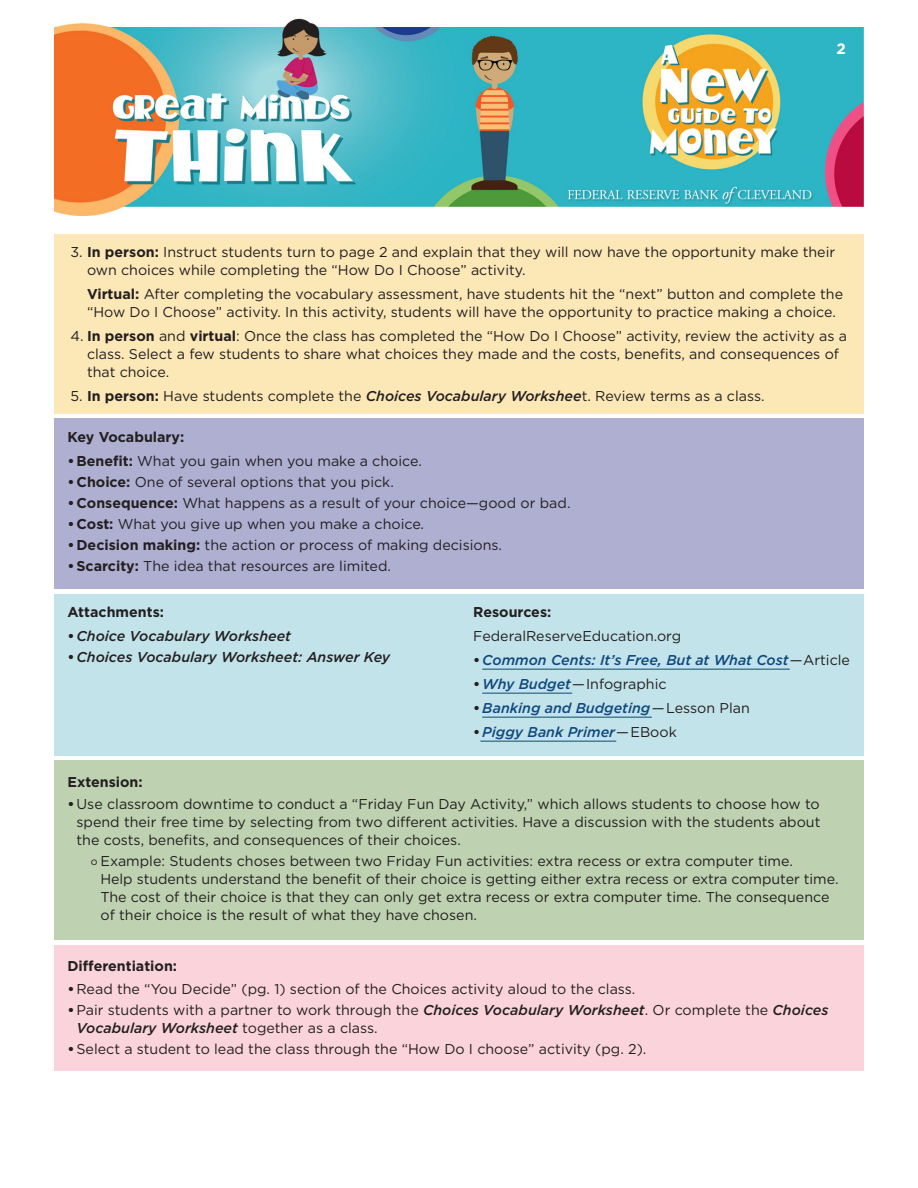
<style>
.page{position:relative;width:918px;height:1188px;background:#fff}
.page>*{position:absolute;margin:0;border:0;box-sizing:border-box;transform-origin:0 0}
.t1{font:700 15px "Gotham";color:#fff}
.t2{font:14.25px/18px "Gotham";color:#231f20}
.t3{font:italic 500 14.25px "Gotham";color:#0f487d}
.t4{font:italic 500 14.25px "Gotham";color:#231f20}
.t5{font:700 14.25px "Gotham";color:#231f20}
.s1{font-weight:700}
.s2{font-weight:500;font-style:italic}
.s3{font-weight:700;font-style:normal;color:#231f20}
.s4{font-weight:400;font-style:normal;color:#231f20}
.s5{font-weight:500;font-style:italic;color:#0f487d}
.s6{font-weight:700;font-style:normal}
.s7{font-size:10.5px}
</style>
<div class="page">
<img style="left:54px;top:18px;width:810px;height:198px">
<div style="left:54px;top:418px;width:810px;height:172px;background:#afafd2"></div>
<div style="left:54px;top:594px;width:404px;height:162px;background:#c2e3e9"></div>
<div style="left:460px;top:594px;width:404px;height:162px;background:#c2e3e9"></div>
<hr style="left:482px;top:669px;width:308px;height:1px;background:#0f487d">
<hr style="left:482px;top:693px;width:90px;height:1px;background:#0f487d">
<hr style="left:482px;top:717px;width:170px;height:1px;background:#0f487d">
<hr style="left:480px;top:741px;width:136px;height:1px;background:#0f487d">
<div style="left:54px;top:234px;width:810px;height:180px;background:#fce7b7"></div>
<div style="left:54px;top:760px;width:810px;height:180px;background:#bed2b1"></div>
<div style="left:54px;top:945px;width:810px;height:126px;background:#fad3db"></div>
<p class="t1" style="left:837px;top:39px;width:11px">2</p>
<p class="t2" style="left:87px;top:243px;width:750px;text-indent:-16px">3. <span class="s1">In person:</span> Instruct students turn to page 2 and explain that they will now have the opportunity make their own choices while completing the “How Do I Choose” activity.</p>
<p class="t2" style="left:87px;top:285px;width:758px"><span class="s1">Virtual:</span> After completing the vocabulary assessment, have students hit the “next” button and complete the “How Do I Choose” activity. In this activity, students will have the opportunity to practice making a choice.</p>
<p class="t2" style="left:87px;top:327px;width:762px;text-indent:-16px">4. <span class="s1">In person</span> and <span class="s1">virtual</span>: Once the class has completed the “How Do I Choose” activity, review the activity as a class. Select a few students to share what choices they made and the costs, benefits, and consequences of that choice.</p>
<p class="t2" style="left:70px;top:387px;width:696px">5. <span class="s1">In person:</span> Have students complete the <span class="s2">Choices Vocabulary Workshee</span>t. Review terms as a class.</p>
<p class="t5" style="left:68px;top:427px;width:118px">Key Vocabulary:</p>
<p class="t2" style="left:68px;top:452px;width:356px"><span class="s1">•Benefit:</span> What you gain when you make a choice.</p>
<p class="t2" style="left:68px;top:473px;width:328px"><span class="s1">•Choice:</span> One of several options that you pick.</p>
<p class="t2" style="left:68px;top:494px;width:505px"><span class="s1">•Consequence:</span> What happens as a result of your choice—good or bad.</p>
<p class="t2" style="left:68px;top:515px;width:358px"><span class="s1">•Cost:</span> What you give up when you make a choice.</p>
<p class="t2" style="left:68px;top:536px;width:436px"><span class="s1">•Decision making:</span> the action or process of making decisions.</p>
<p class="t2" style="left:68px;top:557px;width:325px"><span class="s1">•Scarcity:</span> The idea that resources are limited.</p>
<p class="t5" style="left:473px;top:603px;width:80px">Resources:</p>
<p class="t2" style="left:473px;top:627px;width:209px">FederalReserveEducation.org</p>
<p class="t3" style="left:473px;top:651px;width:378px"><span class="s3">•</span>Common Cents: It’s Free, But at What Cost<span class="s4">—Article</span></p>
<p class="t2" style="left:473px;top:675px;width:195px"><span class="s1">•</span><span class="s5">Why Budget</span>—Infographic</p>
<p class="t3" style="left:473px;top:699px;width:278px"><span class="s3">•</span>Banking and Budgeting<span class="s4">—Lesson Plan</span></p>
<p class="t3" style="left:473px;top:723px;width:205px"><span class="s3">•</span>Piggy Bank Primer<span class="s4">—EBook</span></p>
<p class="t5" style="left:68px;top:603px;width:98px">Attachments:</p>
<p class="t4" style="left:68px;top:627px;width:225px"><span class="s6">•</span>Choice Vocabulary Worksheet</p>
<p class="t4" style="left:68px;top:648px;width:324px"><span class="s6">•</span>Choices Vocabulary Worksheet: Answer Key</p>
<p class="t5" style="left:68px;top:772px;width:77px">Extension:</p>
<p class="t2" style="left:76px;top:795px;width:745px;text-align:justify;text-indent:-9px"><span class="s1">•</span>Use classroom downtime to conduct a “Friday Fun Day Activity,” which allows students to choose how to spend their free time by selecting from two different activities. Have a discussion with the students about the costs, benefits, and consequences of their choices.</p>
<p class="t2" style="left:100px;top:852px;width:740px;text-indent:-10px"><span class="s7">o</span> Example: Students choses between two Friday Fun activities: extra recess or extra computer time.<br>Help students understand the benefit of their choice is getting either extra recess or extra computer time.<br>The cost of their choice is that they can only get extra recess or extra computer time. The consequence of their choice is the result of what they have chosen.</p>
<p class="t5" style="left:68px;top:957px;width:111px">Differentiation:</p>
<p class="t2" style="left:68px;top:980px;width:569px"><span class="s1">•</span>Read the “You Decide” (pg. 1) section of the Choices activity aloud to the class.</p>
<p class="t2" style="left:76px;top:1001px;width:753px;text-indent:-9px"><span class="s1">•</span>Pair students with a partner to work through the <span class="s2">Choices Vocabulary Worksheet</span>. Or complete the <span class="s2">Choices<br>Vocabulary Worksheet</span> together as a class.</p>
<p class="t2" style="left:68px;top:1040px;width:580px"><span class="s1">•</span>Select a student to lead the class through the “How Do I choose” activity (pg. 2).</p>
</div>
